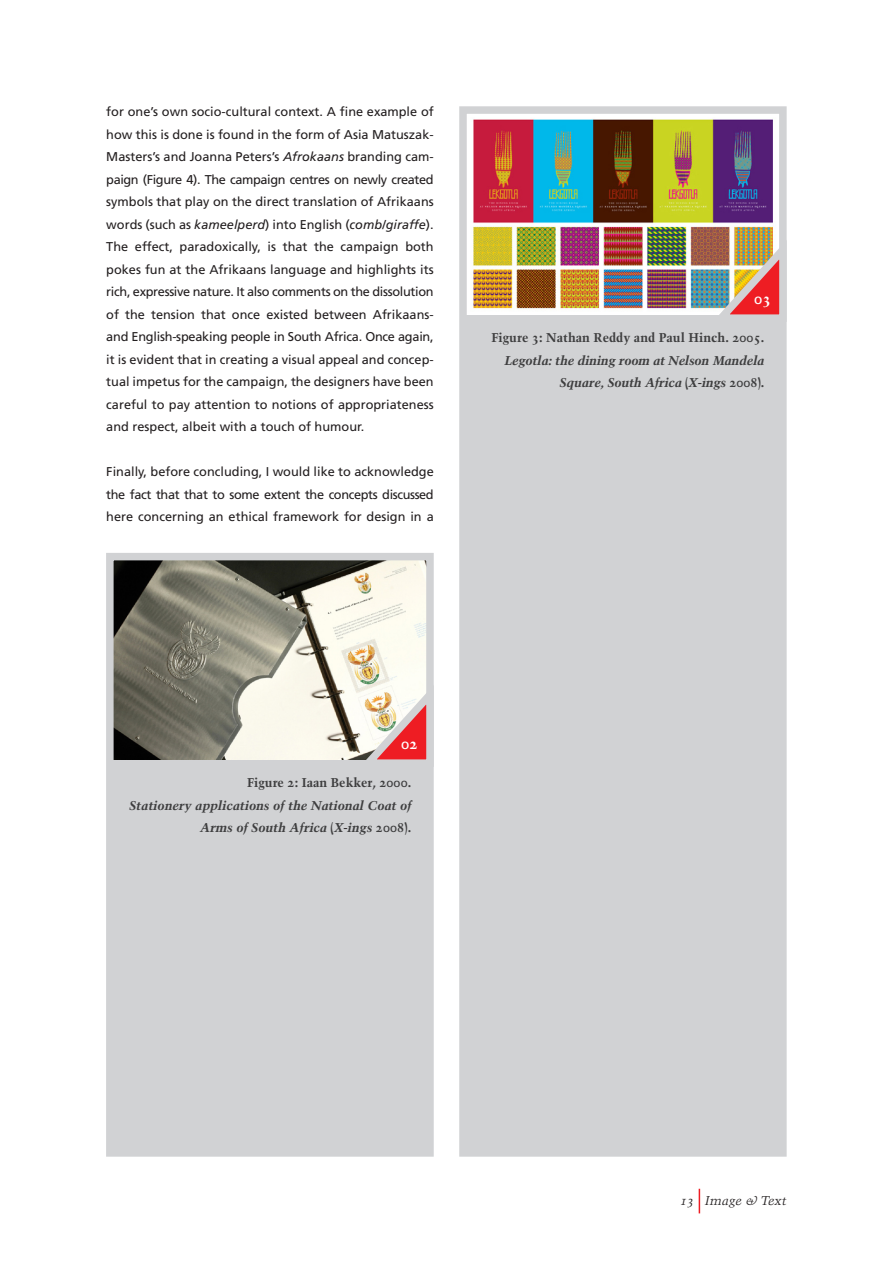
<style>
.page{position:relative;width:893px;height:1263px;background:#fff}
.page>*{position:absolute;margin:0;border:0;box-sizing:border-box;transform-origin:0 0}
.Intro_text{font:15px "Trump Mediaeval Bold Os F";color:#fff}
.Body_text{font:12.75px/22.5px "Frutiger";color:#231f20;text-align:justify}
.Captions{font:12.75px/22.5px "Trump Mediaeval Bold Italic Os F";color:#3e3e3f;text-align:right}
.Captions-2{font:12.75px "Trump Mediaeval Bold Os F";color:#3e3e3f}
.t1{font:12.75px "Trump Mediaeval Italic Os F";color:#231f20}
.s1{font-style:italic}
.s2{font-family:"Trump Mediaeval Bold Os F"}
.s3{font-family:"Frutiger";color:#231f20}
</style>
<div class="page">
<svg style="left:699px;top:1189px;width:1px;height:24px"></svg>
<svg style="left:106px;top:553px;width:328px;height:604px;background:#c2c2bf"></svg>
<svg style="left:459px;top:106px;width:328px;height:1051px;background:#c6c4c3"></svg>
<svg style="left:351px;top:675px;width:83px;height:99px"></svg>
<svg style="left:704px;top:230px;width:83px;height:99px;background:#c19a87"></svg>
<p class="Body_text" style="left:106px;top:100px;width:329px">for one’s own socio-cultural context. A fine example of how this is done is found in the form of Asia Matuszak-Masters’s and Joanna Peters’s <span class="s1">Afrokaans</span> branding cam&shy;paign (Figure 4). The campaign centres on newly created symbols that play on the direct translation of Afrikaans words (such as <span class="s1">kameelperd</span>) into English (<span class="s1">comb/giraffe</span>).<br>The effect, paradoxically, is that the campaign both pokes fun at the Afrikaans language and highlights its rich, expressive nature. It also comments on the dissolution of the tension that once existed between Afrikaans&shy;and English-speaking people in South Africa. Once again, it is evident that in creating a visual appeal and concep&shy;tual impetus for the campaign, the designers have been careful to pay attention to notions of appropriateness and respect, albeit with a touch of humour.</p>
<p class="Body_text" style="left:106px;top:460px;width:329px">Finally, before concluding, I would like to acknowledge the fact that that to some extent the concepts discussed here concerning an ethical framework for design in a</p>
<p class="Intro_text" style="left:754px;top:290px;width:18px">03</p>
<p class="Captions" style="left:492px;top:326px;width:274px"><span class="s2">Figure 3: Nathan Reddy and Paul Hinch. 2005.<br></span>Legotla: the dining room at Nelson Mandela<br>Square, South Africa <span class="s2">(</span>X<span class="s3">-</span>ings <span class="s2">2008).</span></p>
<p class="Intro_text" style="left:401px;top:735px;width:18px">02</p>
<p class="Captions-2" style="left:247px;top:775px;width:166px">Figure 2: Iaan Bekker, 2000.</p>
<p class="Captions" style="left:129px;top:794px;width:284px">Stationery applications of the National Coat of<br>Arms of South Africa <span class="s2">(</span>X<span class="s3">-</span>ings <span class="s2">2008).</span></p>
<p class="t1" style="left:680px;top:1193px;width:108px">13 Image &amp; Text</p>
</div>
